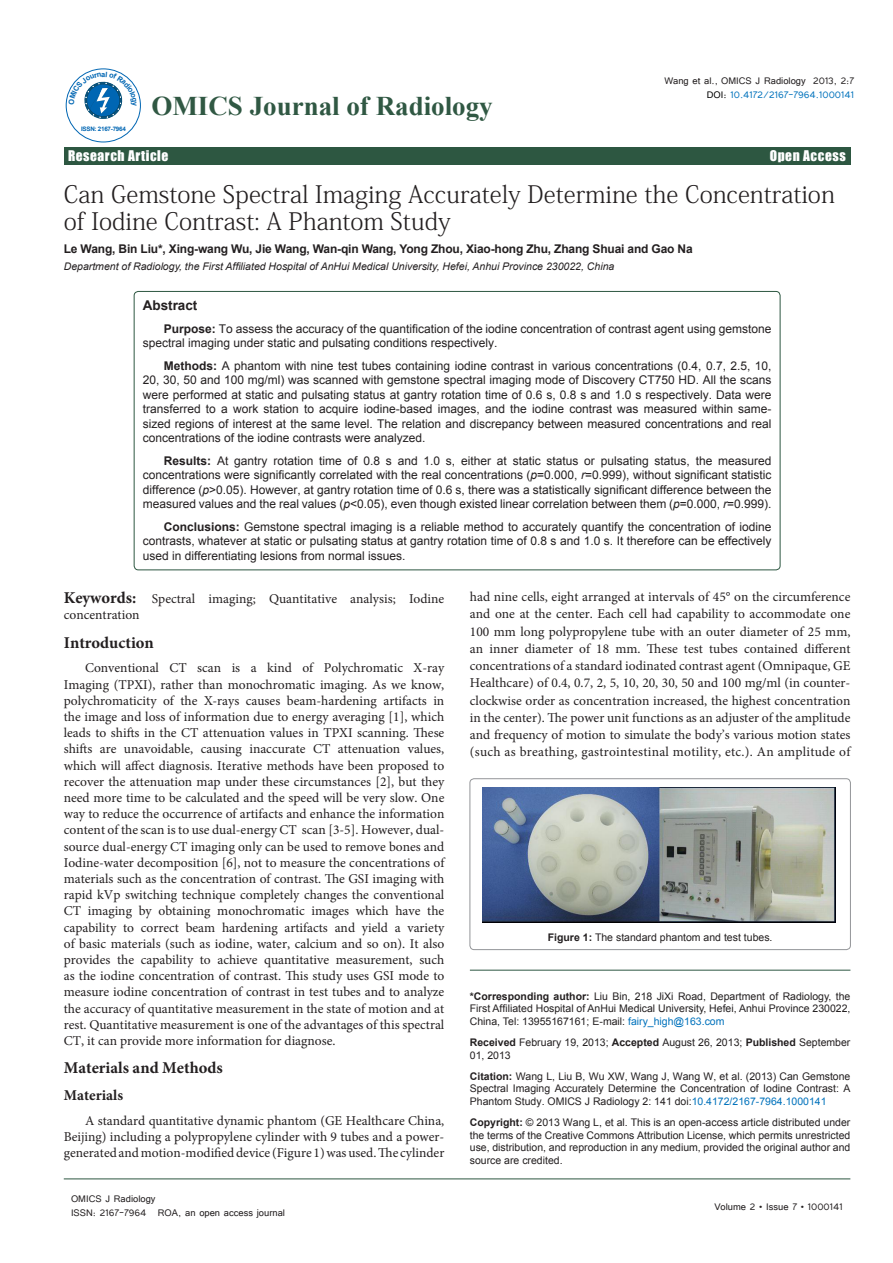
<style>
.page{position:relative;width:893px;height:1263px;background:#fff}
.page>*{position:absolute;margin:0;border:0;box-sizing:border-box;transform-origin:0 0}
.t1{font:700 27px "Times New Roman";color:#305843}
.t2{font:24px/27px "Adobe Fangsong Std";color:#231f20}
.Hedding{font:700 16.5px "Minion Pro";color:#231f20}
.Side-Hedding{font:700 15px "Minion Pro";color:#231f20}
.Hedding-2{font:13.5px/16.2px "Minion Pro";color:#231f20;text-align:justify}
.t3{font:13.5px "Impact";letter-spacing:.04em;color:#fff}
.t4{font:700 13.5px "Arial";color:#231f20}
.t5{font:12px/14.4px "Arial";color:#231f20;text-align:justify}
.t6{font:12px/14.4px "Tunga";color:#231f20}
.t7{font:700 12px "Arial";letter-spacing:-.015em;color:#231f20}
.t8{font:10.5px/12.6px "Arial";color:#231f20;text-align:justify}
.t9{font:italic 10.5px "Arial";color:#231f20}
.t10{font:700 6.15px "Arial";letter-spacing:-.04em;color:#0066b3}
.s1{color:#000}
.s2{color:#0072bc}
.s3{font-weight:700}
.s4{font-style:italic}
.s5{font-weight:700;font-size:16.5px}
</style>
<div class="page">
<hr style="left:64px;top:1179px;width:786px;height:1px;background:#2d5741">
<div style="left:64px;top:147px;width:786px;height:17px;background:#2d5741"></div>
<div style="left:134px;top:291px;width:646px;height:279px;border:1px solid #2d5741;border-radius:4px"></div>
<hr style="left:470px;top:970px;width:380px;height:1px;background:#2d5741">
<img style="left:482px;top:788px;width:354px;height:134px">
<div style="left:470px;top:779px;width:380px;height:171px;border:1px solid #939598;border-radius:4px"></div>
<div style="left:66px;top:69px;width:75px;height:73px;border:1px solid #0066b3;border-radius:50%"></div>
<svg style="left:69px;top:71px;width:67px;height:49px"></svg>
<p class="t10" style="left:81px;top:125px;width:46px">ISSN: 2167-7964</p>
<h1 class="t1" style="left:151px;top:87px;width:343px">OMICS Journal of Radiology</h1>
<p class="t6" style="left:664px;top:72px;width:191px;text-align:right">Wang et al., OMICS J Radiology 2013, 2:7<br><span class="s1">DOI:</span> <span class="s2">10.4172/2167-7964.1000141</span></p>
<p class="t3" style="left:68px;top:145px;width:102px">Research Article</p>
<p class="t3" style="left:770px;top:145px;width:77px">Open Access</p>
<p class="t2" style="left:64px;top:181px;width:772px">Can Gemstone Spectral Imaging Accurately Determine the Concentration of Iodine Contrast: A Phantom Study</p>
<p class="t7" style="left:64px;top:241px;width:630px">Le Wang, Bin Liu*, Xing-wang Wu, Jie Wang, Wan-qin Wang, Yong Zhou, Xiao-hong Zhu, Zhang Shuai and Gao Na</p>
<p class="t9" style="left:64px;top:260px;width:552px">Department of Radiology, the First Affiliated Hospital of AnHui Medical University, Hefei, Anhui Province 230022, China</p>
<p class="t4" style="left:143px;top:296px;width:56px">Abstract</p>
<p class="t5" style="left:143px;top:321px;width:630px;text-indent:21px"><span class="s3">Purpose:</span> To assess the accuracy of the quantification of the iodine concentration of contrast agent using gemstone spectral imaging under static and pulsating conditions respectively.</p>
<p class="t5" style="left:143px;top:359px;width:630px;text-indent:21px"><span class="s3">Methods:</span> A phantom with nine test tubes containing iodine contrast in various concentrations (0.4, 0.7, 2.5, 10, 20, 30, 50 and 100 mg/ml) was scanned with gemstone spectral imaging mode of Discovery CT750 HD. All the scans were performed at static and pulsating status at gantry rotation time of 0.6 s, 0.8 s and 1.0 s respectively. Data were transferred to a work station to acquire iodine-based images, and the iodine contrast was measured within same&shy;sized regions of interest at the same level. The relation and discrepancy between measured concentrations and real concentrations of the iodine contrasts were analyzed.</p>
<p class="t5" style="left:143px;top:454px;width:630px;text-indent:21px"><span class="s3">Results:</span> At gantry rotation time of 0.8 s and 1.0 s, either at static status or pulsating status, the measured concentrations were significantly correlated with the real concentrations (<span class="s4">p</span>=0.000, <span class="s4">r</span>=0.999), without significant statistic difference (<span class="s4">p</span>&gt;0.05). However, at gantry rotation time of 0.6 s, there was a statistically significant difference between the measured values and the real values (<span class="s4">p</span>&lt;0.05), even though existed linear correlation between them (<span class="s4">p</span>=0.000, <span class="s4">r</span>=0.999).</p>
<p class="t5" style="left:143px;top:520px;width:630px;text-indent:21px"><span class="s3">Conclusions:</span> Gemstone spectral imaging is a reliable method to accurately quantify the concentration of iodine contrasts, whatever at static or pulsating status at gantry rotation time of 0.8 s and 1.0 s. It therefore can be effectively used in differentiating lesions from normal issues.</p>
<p class="Hedding-2" style="left:64px;top:591px;width:382px"><span class="s5">Keywords:</span> Spectral imaging; Quantitative analysis; Iodine concentration</p>
<p class="Hedding" style="left:64px;top:631px;width:92px">Introduction</p>
<p class="Hedding-2" style="left:64px;top:660px;width:382px;text-indent:21px">Conventional CT scan is a kind of Polychromatic X-ray Imaging (TPXI), rather than monochromatic imaging. As we know, polychromaticity of the X-rays causes beam-hardening artifacts in the image and loss of information due to energy averaging [1], which leads to shifts in the CT attenuation values in TPXI scanning. These shifts are unavoidable, causing inaccurate CT attenuation values, which will affect diagnosis. Iterative methods have been proposed to recover the attenuation map under these circumstances [2], but they need more time to be calculated and the speed will be very slow. One way to reduce the occurrence of artifacts and enhance the information content of the scan is to use dual-energy CT scan [3-5]. However, dual&shy;source dual-energy CT imaging only can be used to remove bones and Iodine-water decomposition [6], not to measure the concentrations of materials such as the concentration of contrast. The GSI imaging with rapid kVp switching technique completely changes the conventional CT imaging by obtaining monochromatic images which have the capability to correct beam hardening artifacts and yield a variety of basic materials (such as iodine, water, calcium and so on). It also provides the capability to achieve quantitative measurement, such as the iodine concentration of contrast. This study uses GSI mode to measure iodine concentration of contrast in test tubes and to analyze the accuracy of quantitative measurement in the state of motion and at rest. Quantitative measurement is one of the advantages of this spectral CT, it can provide more information for diagnose.</p>
<p class="Hedding" style="left:64px;top:1056px;width:161px">Materials and Methods</p>
<p class="Side-Hedding" style="left:64px;top:1084px;width:61px">Materials</p>
<p class="Hedding-2" style="left:64px;top:1112px;width:382px;text-indent:21px">A standard quantitative dynamic phantom (GE Healthcare China, Beijing) including a polypropylene cylinder with 9 tubes and a power&shy;generated and motion-modified device (Figure 1) was used. The cylinder</p>
<p class="t6" style="left:71px;top:1190px;width:216px">OMICS J Radiology<br>ISSN: 2167-7964 ROA, an open access journal</p>
<p class="Hedding-2" style="left:470px;top:588px;width:382px;line-height:17.2px">had nine cells, eight arranged at intervals of 45° on the circumference and one at the center. Each cell had capability to accommodate one 100 mm long polypropylene tube with an outer diameter of 25 mm, an inner diameter of 18 mm. These test tubes contained different concentrations of a standard iodinated contrast agent (Omnipaque, GE Healthcare) of 0.4, 0.7, 2, 5, 10, 20, 30, 50 and 100 mg/ml (in counter&shy;clockwise order as concentration increased, the highest concentration in the center). The power unit functions as an adjuster of the amplitude and frequency of motion to simulate the body’s various motion states (such as breathing, gastrointestinal motility, etc.). An amplitude of</p>
<p class="t8" style="left:548px;top:931px;width:226px"><span class="s3">Figure 1:</span> The standard phantom and test tubes.</p>
<p class="t8" style="left:470px;top:990px;width:382px"><span class="s3">*Corresponding author:</span> Liu Bin, 218 JiXi Road, Department of Radiology, the First Affiliated Hospital of AnHui Medical University, Hefei, Anhui Province 230022, China, Tel: 13955167161; E-mail: <span class="s2">fairy_high@163.com</span></p>
<p class="t8" style="left:470px;top:1036px;width:382px"><span class="s3">Received</span> February 19, 2013; <span class="s3">Accepted</span> August 26, 2013; <span class="s3">Published</span> September<br>01, 2013</p>
<p class="t8" style="left:470px;top:1070px;width:382px"><span class="s3">Citation:</span> Wang L, Liu B, Wu XW, Wang J, Wang W, et al. (2013) Can Gemstone Spectral Imaging Accurately Determine the Concentration of Iodine Contrast: A Phantom Study. OMICS J Radiology 2: 141 doi:<span class="s2">10.4172/2167-7964.1000141</span></p>
<p class="t8" style="left:470px;top:1116px;width:382px"><span class="s3">Copyright:</span> © 2013 Wang L, et al. This is an open-access article distributed under the terms of the Creative Commons Attribution License, which permits unrestricted use, distribution, and reproduction in any medium, provided the original author and source are credited.</p>
<p class="t6" style="left:714px;top:1199px;width:130px">Volume 2 • Issue 7 • 1000141</p>
</div>
